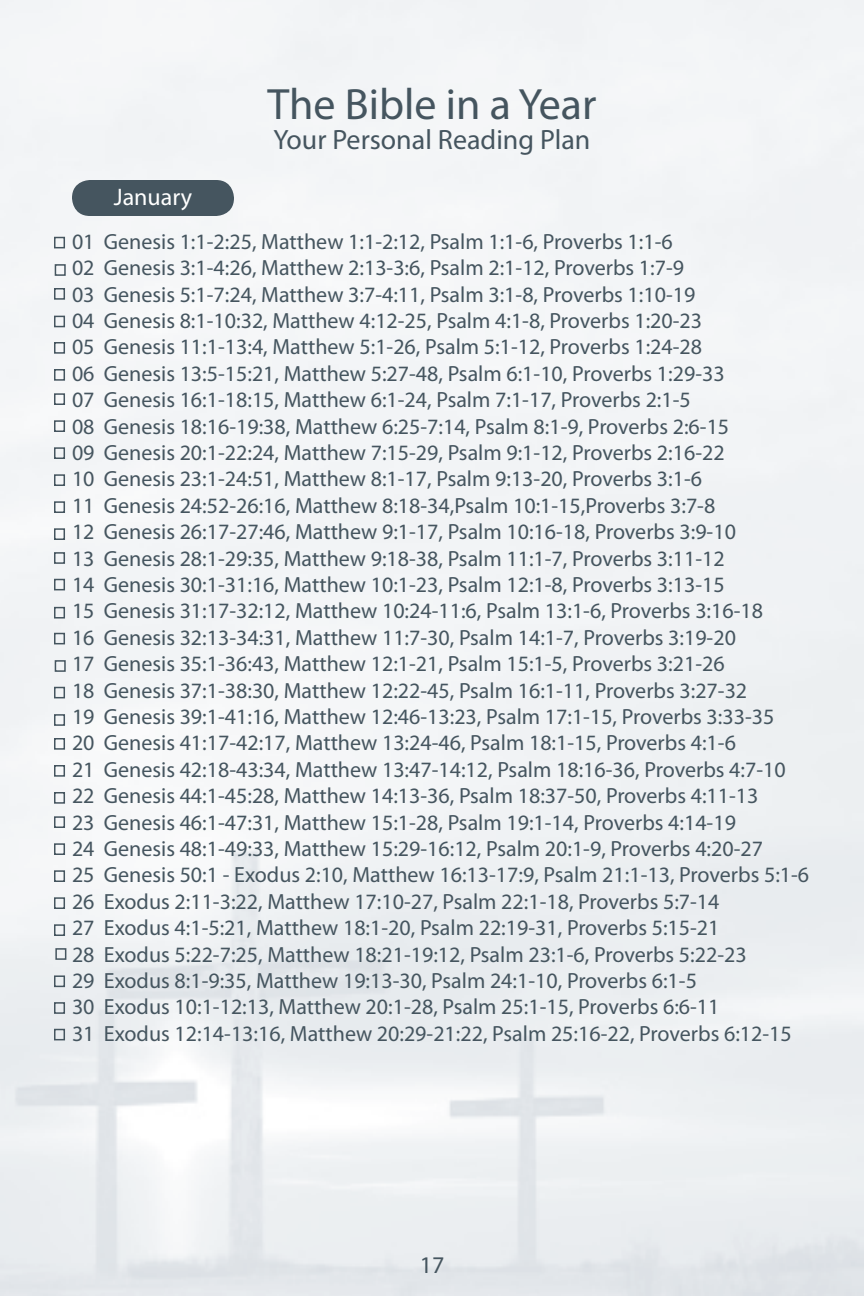
<style>
.page{position:relative;width:864px;height:1296px;background:#fff}
.page>*{position:absolute;margin:0;border:0;box-sizing:border-box;transform-origin:0 0}
.t1{font:44px "Myriad Pro";color:#45555f}
.t2{font:28px "Myriad Pro";color:#45555f}
.t3{font:24px "Myriad Pro";color:#fff}
.t4{font:24px "Myriad Pro";color:#45555f}
.t5{font:22px/26.4px "Myriad Pro";color:#45555f}
</style>
<div class="page">
<div style="left:72px;top:180px;width:162px;height:36px;background:#45555f;border-radius:18px"></div>
<div style="left:54px;top:237px;width:11px;height:11px;border:2px solid #45555f"></div>
<div style="left:54px;top:288px;width:11px;height:12px;border:2px solid #45555f"></div>
<div style="left:55px;top:264px;width:11px;height:12px;border:2px solid #45555f"></div>
<div style="left:54px;top:316px;width:11px;height:11px;border:2px solid #45555f"></div>
<div style="left:54px;top:342px;width:11px;height:12px;border:2px solid #45555f"></div>
<div style="left:54px;top:369px;width:11px;height:12px;border:2px solid #45555f"></div>
<div style="left:54px;top:393px;width:11px;height:12px;border:2px solid #45555f"></div>
<div style="left:54px;top:420px;width:11px;height:12px;border:2px solid #45555f"></div>
<div style="left:54px;top:447px;width:11px;height:12px;border:2px solid #45555f"></div>
<div style="left:54px;top:474px;width:11px;height:12px;border:2px solid #45555f"></div>
<div style="left:54px;top:501px;width:11px;height:12px;border:2px solid #45555f"></div>
<div style="left:54px;top:552px;width:11px;height:12px;border:2px solid #45555f"></div>
<div style="left:54px;top:579px;width:11px;height:11px;border:2px solid #45555f"></div>
<div style="left:54px;top:607px;width:11px;height:12px;border:2px solid #45555f"></div>
<div style="left:54px;top:633px;width:11px;height:11px;border:2px solid #45555f"></div>
<div style="left:54px;top:528px;width:11px;height:12px;border:2px solid #45555f"></div>
<div style="left:54px;top:687px;width:11px;height:11px;border:2px solid #45555f"></div>
<div style="left:54px;top:714px;width:11px;height:12px;border:2px solid #45555f"></div>
<div style="left:54px;top:738px;width:11px;height:12px;border:2px solid #45555f"></div>
<div style="left:54px;top:765px;width:11px;height:12px;border:2px solid #45555f"></div>
<div style="left:54px;top:792px;width:11px;height:12px;border:2px solid #45555f"></div>
<div style="left:54px;top:816px;width:11px;height:12px;border:2px solid #45555f"></div>
<div style="left:54px;top:843px;width:11px;height:12px;border:2px solid #45555f"></div>
<div style="left:54px;top:870px;width:11px;height:12px;border:2px solid #45555f"></div>
<div style="left:54px;top:897px;width:11px;height:12px;border:2px solid #45555f"></div>
<div style="left:54px;top:924px;width:11px;height:12px;border:2px solid #45555f"></div>
<div style="left:55px;top:948px;width:11px;height:12px;border:2px solid #45555f"></div>
<div style="left:54px;top:975px;width:11px;height:12px;border:2px solid #45555f"></div>
<div style="left:54px;top:1002px;width:11px;height:12px;border:2px solid #45555f"></div>
<div style="left:54px;top:1029px;width:11px;height:11px;border:2px solid #45555f"></div>
<div style="left:55px;top:660px;width:11px;height:12px;border:2px solid #45555f"></div>
<h1 class="t1" style="left:268px;top:77px;width:330px">The Bible in a Year</h1>
<p class="t3" style="left:114px;top:182px;width:80px">January</p>
<p class="t2" style="left:274px;top:122px;width:318px">Your Personal Reading Plan</p>
<p class="t5" style="left:72px;top:228px;width:739px">01 Genesis 1:1-2:25, Matthew 1:1-2:12, Psalm 1:1-6, Proverbs 1:1-6<br>02 Genesis 3:1-4:26, Matthew 2:13-3:6, Psalm 2:1-12, Proverbs 1:7-9<br>03 Genesis 5:1-7:24, Matthew 3:7-4:11, Psalm 3:1-8, Proverbs 1:10-19<br>04 Genesis 8:1-10:32, Matthew 4:12-25, Psalm 4:1-8, Proverbs 1:20-23<br>05 Genesis 11:1-13:4, Matthew 5:1-26, Psalm 5:1-12, Proverbs 1:24-28<br>06 Genesis 13:5-15:21, Matthew 5:27-48, Psalm 6:1-10, Proverbs 1:29-33<br>07 Genesis 16:1-18:15, Matthew 6:1-24, Psalm 7:1-17, Proverbs 2:1-5<br>08 Genesis 18:16-19:38, Matthew 6:25-7:14, Psalm 8:1-9, Proverbs 2:6-15<br>09 Genesis 20:1-22:24, Matthew 7:15-29, Psalm 9:1-12, Proverbs 2:16-22<br>10 Genesis 23:1-24:51, Matthew 8:1-17, Psalm 9:13-20, Proverbs 3:1-6<br>11 Genesis 24:52-26:16, Matthew 8:18-34,Psalm 10:1-15,Proverbs 3:7-8<br>12 Genesis 26:17-27:46, Matthew 9:1-17, Psalm 10:16-18, Proverbs 3:9-10<br>13 Genesis 28:1-29:35, Matthew 9:18-38, Psalm 11:1-7, Proverbs 3:11-12<br>14 Genesis 30:1-31:16, Matthew 10:1-23, Psalm 12:1-8, Proverbs 3:13-15<br>15 Genesis 31:17-32:12, Matthew 10:24-11:6, Psalm 13:1-6, Proverbs 3:16-18<br>16 Genesis 32:13-34:31, Matthew 11:7-30, Psalm 14:1-7, Proverbs 3:19-20<br>17 Genesis 35:1-36:43, Matthew 12:1-21, Psalm 15:1-5, Proverbs 3:21-26<br>18 Genesis 37:1-38:30, Matthew 12:22-45, Psalm 16:1-11, Proverbs 3:27-32<br>19 Genesis 39:1-41:16, Matthew 12:46-13:23, Psalm 17:1-15, Proverbs 3:33-35<br>20 Genesis 41:17-42:17, Matthew 13:24-46, Psalm 18:1-15, Proverbs 4:1-6<br>21 Genesis 42:18-43:34, Matthew 13:47-14:12, Psalm 18:16-36, Proverbs 4:7-10<br>22 Genesis 44:1-45:28, Matthew 14:13-36, Psalm 18:37-50, Proverbs 4:11-13<br>23 Genesis 46:1-47:31, Matthew 15:1-28, Psalm 19:1-14, Proverbs 4:14-19<br>24 Genesis 48:1-49:33, Matthew 15:29-16:12, Psalm 20:1-9, Proverbs 4:20-27<br>25 Genesis 50:1 - Exodus 2:10, Matthew 16:13-17:9, Psalm 21:1-13, Proverbs 5:1-6<br>26 Exodus 2:11-3:22, Matthew 17:10-27, Psalm 22:1-18, Proverbs 5:7-14<br>27 Exodus 4:1-5:21, Matthew 18:1-20, Psalm 22:19-31, Proverbs 5:15-21<br>28 Exodus 5:22-7:25, Matthew 18:21-19:12, Psalm 23:1-6, Proverbs 5:22-23<br>29 Exodus 8:1-9:35, Matthew 19:13-30, Psalm 24:1-10, Proverbs 6:1-5<br>30 Exodus 10:1-12:13, Matthew 20:1-28, Psalm 25:1-15, Proverbs 6:6-11<br>31 Exodus 12:14-13:16, Matthew 20:29-21:22, Psalm 25:16-22, Proverbs 6:12-15</p>
<p class="t4" style="left:420px;top:1251px;width:26px">17</p>
</div>
